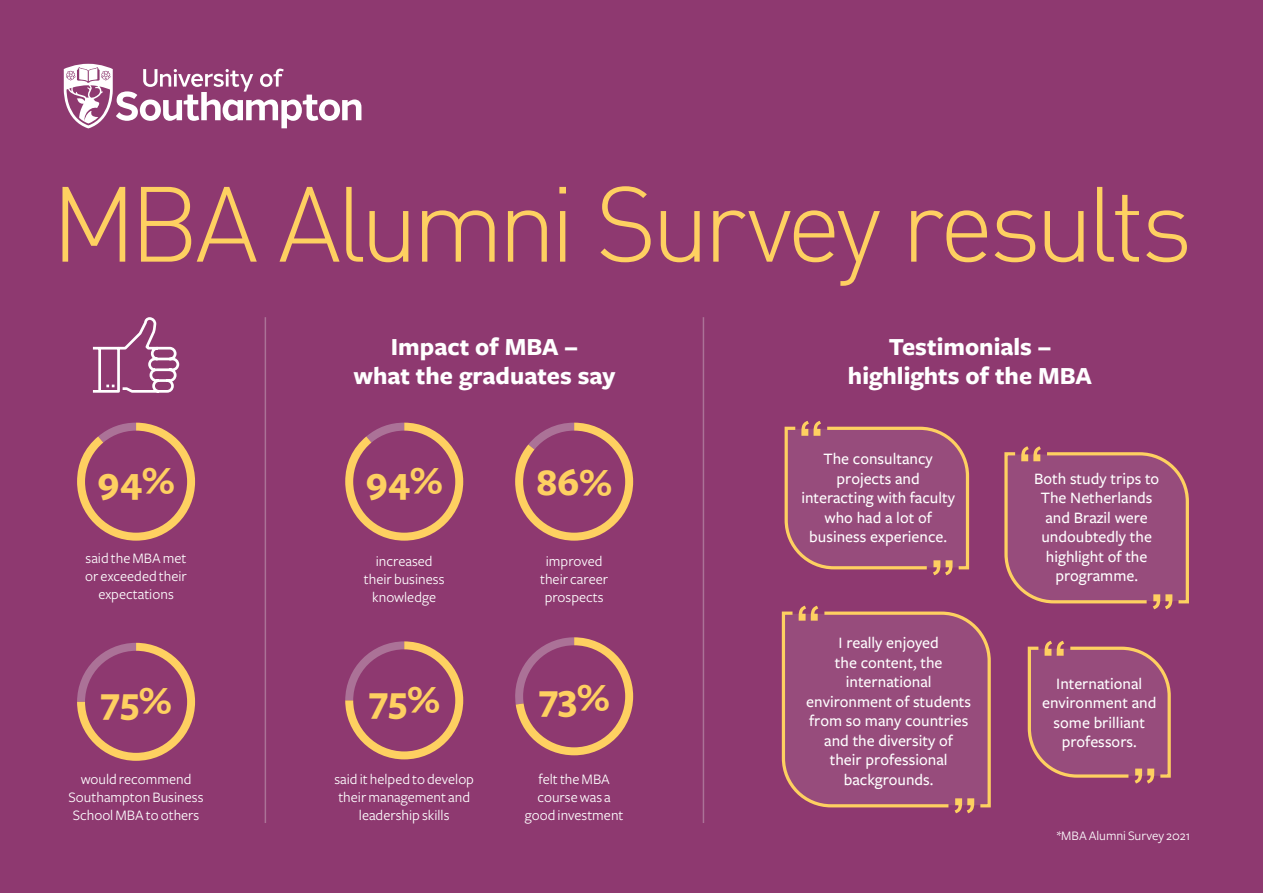
<style>
.page{position:relative;width:1263px;height:893px;background:#8e3970}
.page>*{position:absolute;margin:0;border:0;box-sizing:border-box;transform-origin:0 0}
.t1{font:300 105px "DINOT";letter-spacing:-.055em;color:#fed061}
.t2{font:700 39px "Freight Sans";color:#fed061}
.t3{font:700 25.5px/28.5px "Freight Sans Pro";color:#fff;text-align:center}
.t4{font:500 16.5px/19.5px "Freight Sans Pro";color:#fff;text-align:center}
.t5{font:15px/18px "Freight Sans";color:#fff;text-align:center}
.t6{font:13.5px "Freight Sans";color:#fff}
</style>
<div class="page">
<svg style="left:64px;top:64px;width:297px;height:64px"></svg>
<svg style="left:92px;top:317px;width:88px;height:76px"></svg>
<svg style="left:77px;top:423px;width:118px;height:118px"></svg>
<div style="left:85px;top:431px;width:102px;height:102px;background:#8e3970;border-radius:50%"></div>
<svg style="left:77px;top:643px;width:118px;height:118px"></svg>
<div style="left:85px;top:651px;width:102px;height:102px;background:#8e3970;border-radius:50%"></div>
<svg style="left:345px;top:423px;width:118px;height:118px"></svg>
<div style="left:353px;top:431px;width:102px;height:102px;background:#8e3970;border-radius:50%"></div>
<svg style="left:345px;top:641px;width:118px;height:118px"></svg>
<div style="left:353px;top:649px;width:102px;height:102px;background:#8e3970;border-radius:50%"></div>
<svg style="left:515px;top:423px;width:118px;height:118px"></svg>
<div style="left:523px;top:431px;width:102px;height:102px;background:#8e3970;border-radius:50%"></div>
<svg style="left:515px;top:637px;width:118px;height:118px"></svg>
<div style="left:523px;top:645px;width:102px;height:102px;background:#8e3970;border-radius:50%"></div>
<svg style="left:784px;top:421px;width:186px;height:154px;background:#9d5378"></svg>
<svg style="left:781px;top:606px;width:210px;height:207px;background:#9a4f79"></svg>
<svg style="left:1004px;top:446px;width:185px;height:163px;background:#9d5378"></svg>
<svg style="left:1027px;top:641px;width:144px;height:142px;background:#9e5478"></svg>
<hr style="left:265px;top:317px;width:1px;height:506px;background:#ab7297">
<hr style="left:703px;top:317px;width:1px;height:506px;background:#ab7297">
<h1 class="t1" style="left:51px;top:144px;width:1143px">MBA Alumni Survey results</h1>
<h2 class="t2" style="left:98px;top:459px;width:79px">94%</h2>
<p class="t5" style="left:85px;top:549px;width:103px">said the MBA met or exceeded their expectations</p>
<h2 class="t2" style="left:101px;top:680px;width:73px">75%</h2>
<p class="t5" style="left:69px;top:771px;width:136px">would recommend<br>Southampton Business<br>School MBA to others</p>
<h3 class="t3" style="left:353px;top:332px;width:263px">Impact of MBA –<br>what the graduates say</h3>
<h2 class="t2" style="left:366px;top:459px;width:79px">94%</h2>
<p class="t5" style="left:364px;top:552px;width:82px">increased their business knowledge</p>
<h2 class="t2" style="left:369px;top:678px;width:73px">75%</h2>
<p class="t5" style="left:334px;top:771px;width:141px">said it helped to develop their management and leadership skills</p>
<h2 class="t2" style="left:536px;top:461px;width:77px">86%</h2>
<p class="t5" style="left:540px;top:552px;width:70px">improved their career prospects</p>
<h2 class="t2" style="left:539px;top:677px;width:72px">73%</h2>
<p class="t5" style="left:525px;top:771px;width:100px">felt the MBA course was a good investment</p>
<h3 class="t3" style="left:848px;top:332px;width:245px">Testimonials – highlights of the MBA</h3>
<p class="t4" style="left:801px;top:448px;width:155px">The consultancy projects and interacting with faculty who had a lot of business experience.</p>
<p class="t4" style="left:806px;top:632px;width:166px">I really enjoyed<br>the content, the international environment of students from so many countries and the diversity of their professional backgrounds.</p>
<p class="t4" style="left:1034px;top:468px;width:127px">Both study trips to<br>The Netherlands and Brazil were undoubtedly the highlight of the programme.</p>
<p class="t4" style="left:1042px;top:673px;width:116px">International environment and some brilliant professors.</p>
<p class="t6" style="left:1057px;top:828px;width:135px">*MBA Alumni Survey 2021</p>
</div>
